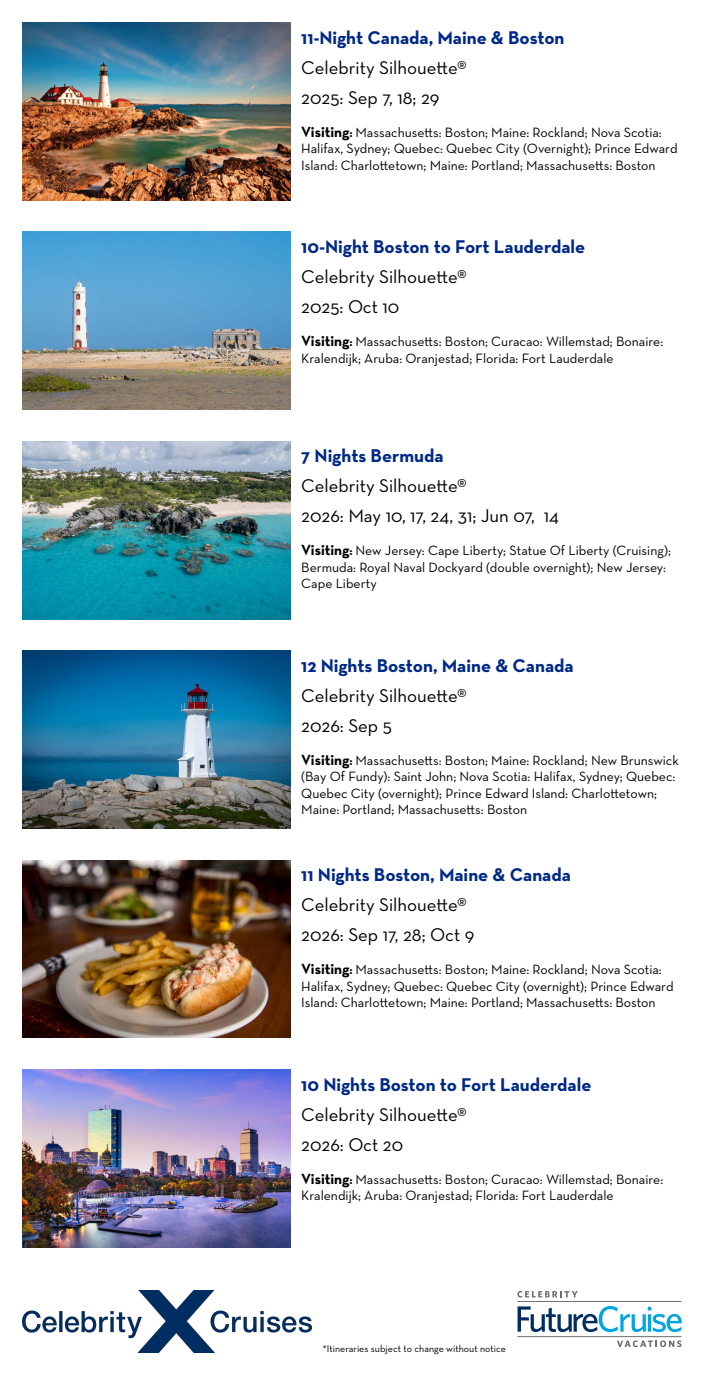
<style>
.page{position:relative;width:704px;height:1375px;background:#fff}
.page>*{position:absolute;margin:0;border:0;box-sizing:border-box;transform-origin:0 0}
.t1{font:18.75px "Neutraface Text";color:#000}
.t2{font:700 18.75px "Neutraface Text";color:#002987}
.t3{font:13.75px/16.5px "Neutraface Text";color:#000}
.t4{font:10px "Neutraface Text";color:#000}
.s1{font-weight:700;font-size:15px}
.s2{font-weight:700;font-size:12.5px}
</style>
<div class="page">
<img style="left:22px;top:23px;width:268px;height:177px">
<img style="left:22px;top:1291px;width:289px;height:61px">
<svg style="left:517px;top:1306px;width:164px;height:26px"></svg>
<svg style="left:517px;top:1291px;width:60px;height:7px"></svg>
<hr style="left:517px;top:1301px;width:164px;height:1px;background:#6c6d70">
<hr style="left:517px;top:1336px;width:164px;height:1px;background:#6c6d70">
<svg style="left:617px;top:1340px;width:64px;height:7px"></svg>
<img style="left:22px;top:232px;width:268px;height:178px">
<img style="left:22px;top:441px;width:268px;height:178px">
<img style="left:22px;top:651px;width:268px;height:177px">
<img style="left:22px;top:860px;width:268px;height:178px">
<img style="left:22px;top:1069px;width:268px;height:178px">
<p class="t2" style="left:301px;top:25px;width:264px">11-Night Canada, Maine &amp; Boston</p>
<p class="t1" style="left:301px;top:56px;width:167px">Celebrity Silhouette®</p>
<p class="t1" style="left:301px;top:86px;width:140px">2025: Sep 7, 18; 29</p>
<p class="t3" style="left:301px;top:124px;width:377px"><span class="s1">Visiting</span><span class="s2">:</span> Massachusetts: Boston; Maine: Rockland; Nova Scotia:<br>Halifax, Sydney; Quebec: Quebec City (Overnight); Prince Edward<br>Island: Charlottetown; Maine: Portland; Massachusetts: Boston</p>
<p class="t2" style="left:301px;top:235px;width:285px">10-Night Boston to Fort Lauderdale</p>
<p class="t1" style="left:301px;top:265px;width:167px">Celebrity Silhouette®</p>
<p class="t1" style="left:301px;top:295px;width:99px">2025: Oct 10</p>
<p class="t3" style="left:301px;top:333px;width:363px"><span class="s1">Visiting</span><span class="s2">:</span> Massachusetts: Boston; Curacao: Willemstad; Bonaire:<br>Kralendijk; Aruba: Oranjestad; Florida: Fort Lauderdale</p>
<p class="t2" style="left:301px;top:444px;width:144px">7 Nights Bermuda</p>
<p class="t1" style="left:301px;top:474px;width:167px">Celebrity Silhouette®</p>
<p class="t1" style="left:301px;top:504px;width:259px">2026: May 10, 17, 24, 31; Jun 07, 14</p>
<p class="t3" style="left:301px;top:542px;width:371px"><span class="s1">Visiting</span><span class="s2">:</span> New Jersey: Cape Liberty; Statue Of Liberty (Cruising);<br>Bermuda: Royal Naval Dockyard (double overnight); New Jersey:<br>Cape Liberty</p>
<p class="t2" style="left:301px;top:653px;width:274px">12 Nights Boston, Maine &amp; Canada</p>
<p class="t1" style="left:301px;top:684px;width:167px">Celebrity Silhouette®</p>
<p class="t1" style="left:301px;top:714px;width:92px">2026: Sep 5</p>
<p class="t3" style="left:301px;top:752px;width:378px"><span class="s1">Visiting</span><span class="s2">:</span> Massachusetts: Boston; Maine: Rockland; New Brunswick (Bay Of Fundy): Saint John; Nova Scotia: Halifax, Sydney; Quebec:<br>Quebec City (overnight); Prince Edward Island: Charlottetown; Maine: Portland; Massachusetts: Boston</p>
<p class="t2" style="left:301px;top:863px;width:271px">11 Nights Boston, Maine &amp; Canada</p>
<p class="t1" style="left:301px;top:893px;width:167px">Celebrity Silhouette®</p>
<p class="t1" style="left:301px;top:923px;width:174px">2026: Sep 17, 28; Oct 9</p>
<p class="t3" style="left:301px;top:961px;width:373px"><span class="s1">Visiting</span><span class="s2">:</span> Massachusetts: Boston; Maine: Rockland; Nova Scotia:<br>Halifax, Sydney; Quebec: Quebec City (overnight); Prince Edward<br>Island: Charlottetown; Maine: Portland; Massachusetts: Boston</p>
<p class="t2" style="left:301px;top:1072px;width:291px">10 Nights Boston to Fort Lauderdale</p>
<p class="t1" style="left:301px;top:1103px;width:167px">Celebrity Silhouette®</p>
<p class="t1" style="left:301px;top:1133px;width:103px">2026: Oct 20</p>
<p class="t3" style="left:301px;top:1171px;width:363px"><span class="s1">Visiting</span><span class="s2">:</span> Massachusetts: Boston; Curacao: Willemstad; Bonaire:<br>Kralendijk; Aruba: Oranjestad; Florida: Fort Lauderdale</p>
<p class="t4" style="left:322px;top:1342px;width:184px">*Itineraries subject to change without notice</p>
</div>
